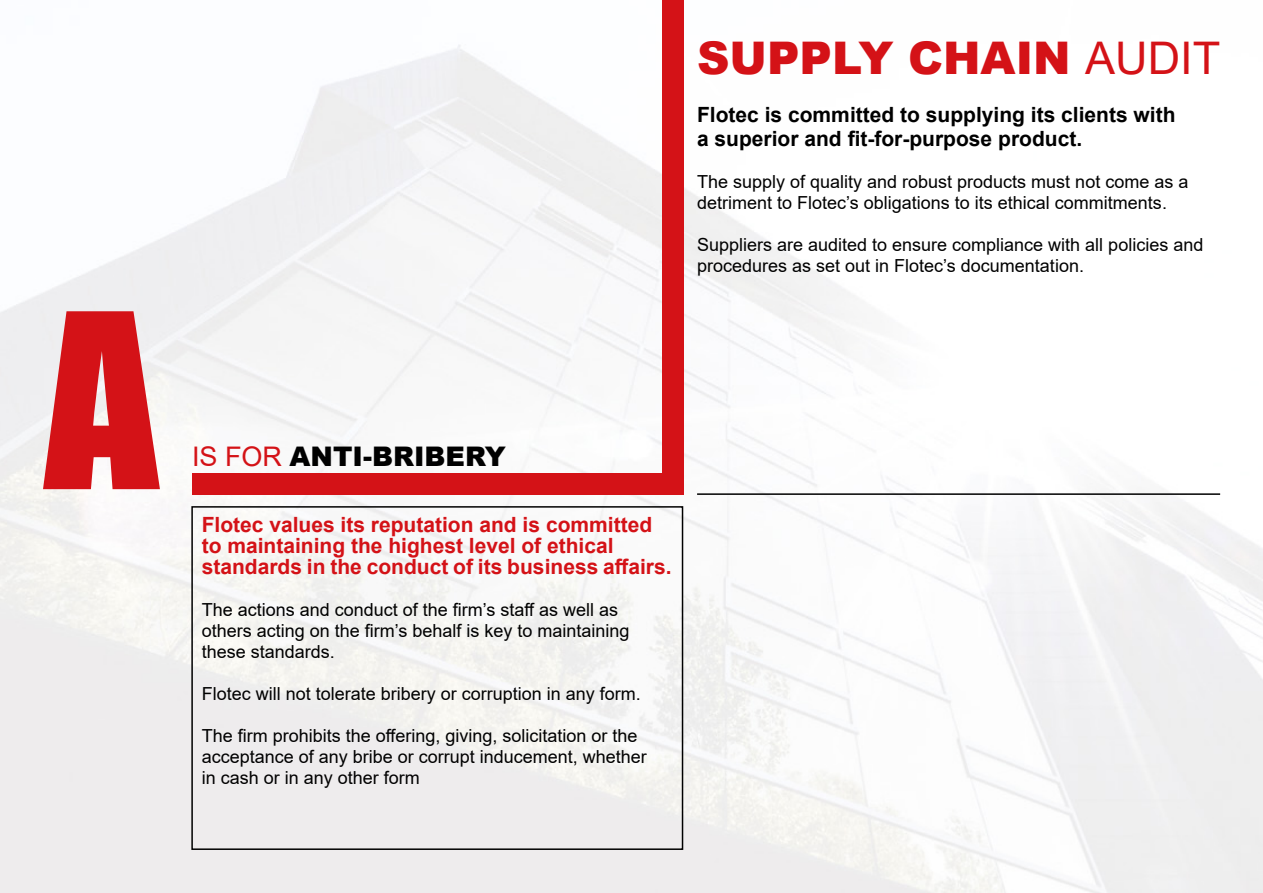
<style>
.page{position:relative;width:1263px;height:893px;background:#fff}
.page>*{position:absolute;margin:0;border:0;box-sizing:border-box;transform-origin:0 0}
.t1{font:225px "Impact";color:#d41217}
.t2{font:900 45px "Arial";color:#d41217}
.t3{font:900 27px "Arial";color:#000}
.t4{font:700 21px/21px "Arial";color:#d41217}
.t5{font:700 21px/24px "Arial";color:#000}
.t6{font:18px/21px "Arial";color:#000}
.s1{font-weight:400}
.s2{font-weight:400;color:#d41217}
</style>
<div class="page">
<img style="left:0;top:0;width:1263px;height:893px">
<div style="left:192px;top:473px;width:491px;height:21px;background:#d41217"></div>
<div style="left:662px;top:0;width:21px;height:483px;background:#d41217"></div>
<div style="left:191px;top:506px;width:492px;height:344px;border:2px solid #000"></div>
<hr style="left:697px;top:493px;width:523px;height:2px;background:#000">
<h1 class="t1" style="left:44px;top:226px;width:116px">A</h1>
<h2 class="t2" style="left:697px;top:25px;width:525px">SUPPLY CHAIN <span class="s1">AUDIT</span></h2>
<p class="t5" style="left:697px;top:103px;width:480px">Flotec is committed to supplying its clients with a superior and fit-for-purpose product.</p>
<p class="t6" style="left:697px;top:171px;width:493px">The supply of quality and robust products must not come as a detriment to Flotec’s obligations to its ethical commitments.</p>
<p class="t6" style="left:697px;top:234px;width:508px">Suppliers are audited to ensure compliance with all policies and procedures as set out in Flotec’s documentation.</p>
<h3 class="t3" style="left:192px;top:437px;width:315px"><span class="s2">IS FOR</span> ANTI-BRIBERY</h3>
<p class="t4" style="left:202px;top:514px;width:471px">Flotec values its reputation and is committed to maintaining the highest level of ethical standards in the conduct of its business affairs.</p>
<p class="t6" style="left:202px;top:599px;width:429px">The actions and conduct of the firm’s staff as well as others acting on the firm’s behalf is key to maintaining these standards.</p>
<p class="t6" style="left:202px;top:683px;width:441px">Flotec will not tolerate bribery or corruption in any form.</p>
<p class="t6" style="left:202px;top:725px;width:447px">The firm prohibits the offering, giving, solicitation or the acceptance of any bribe or corrupt inducement, whether in cash or in any other form</p>
</div>
